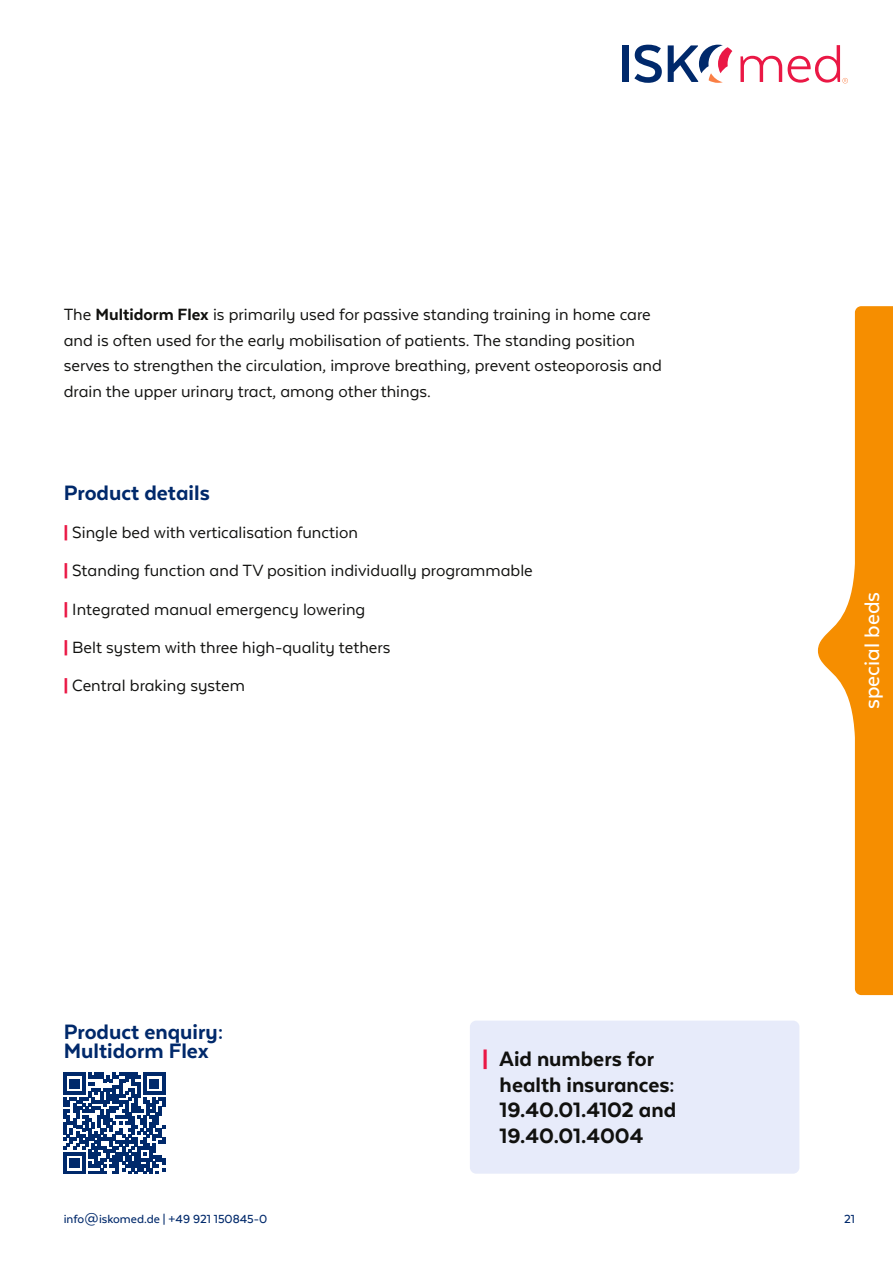
<style>
.page{position:relative;width:893px;height:1263px;background:#fff}
.page>*{position:absolute;margin:0;border:0;box-sizing:border-box;transform-origin:0 0}
.t1{font:800 24px "Texta Alt";color:#11110f}
.t2{font:800 24px "Texta Alt";color:#00296b}
.t3{font:500 24px "Texta Alt";color:#fff}
.erster_Infotext_ALLGEMEIN_-_12_5_Pt{font:18.75px/25.5px "Texta Alt";color:#11110f}
.t4{font:500 13.5px "Texta Alt";color:#00296b}
.s1{font-weight:800}
.s2{font-weight:900;color:#ea1845}
</style>
<div class="page">
<svg style="left:818px;top:306px;width:75px;height:689px;fill:#f68e00"></svg>
<div style="left:470px;top:1020px;width:329px;height:154px;background:#e7ebfa;border-radius:6px"></div>
<div style="left:622px;top:45px;width:7px;height:37px;background:#00296b"></div>
<svg style="left:634px;top:45px;width:28px;height:38px"></svg>
<svg style="left:740px;top:56px;width:42px;height:26px"></svg>
<svg style="left:668px;top:45px;width:64px;height:38px"></svg>
<svg style="left:788px;top:45px;width:60px;height:38px"></svg>
<svg style="left:64px;top:1073px;width:101px;height:101px"></svg>
<p class="erster_Infotext_ALLGEMEIN_-_12_5_Pt" style="left:64px;top:302px;width:600px">The <span class="s1">Multidorm Flex</span> is primarily used for passive standing training in home care and is often used for the early mobilisation of patients. The standing position serves to strengthen the circulation, improve breathing, prevent osteoporosis and drain the upper urinary tract, among other things.</p>
<p class="t2" style="left:64px;top:480px;width:148px">Product details</p>
<p class="erster_Infotext_ALLGEMEIN_-_12_5_Pt" style="left:64px;top:520px;width:296px"><span class="s2">|</span> Single bed with verticalisation function</p>
<p class="erster_Infotext_ALLGEMEIN_-_12_5_Pt" style="left:64px;top:558px;width:471px"><span class="s2">|</span> Standing function and TV position individually programmable</p>
<p class="erster_Infotext_ALLGEMEIN_-_12_5_Pt" style="left:64px;top:596px;width:303px"><span class="s2">|</span> Integrated manual emergency lowering</p>
<p class="erster_Infotext_ALLGEMEIN_-_12_5_Pt" style="left:64px;top:634px;width:328px"><span class="s2">|</span> Belt system with three high-quality tethers</p>
<p class="erster_Infotext_ALLGEMEIN_-_12_5_Pt" style="left:64px;top:673px;width:183px"><span class="s2">|</span> Central braking system</p>
<p class="t3" style="left:860px;top:709px;width:119px;rotate:-90deg">special beds</p>
<p class="t2" style="left:64px;top:1019px;width:161px">Product enquiry:</p>
<p class="t2" style="left:64px;top:1038px;width:146px">Multidorm Flex</p>
<p class="t1" style="left:483px;top:1046px;width:173px"><span class="s2">|</span> Aid numbers for</p>
<p class="t1" style="left:500px;top:1072px;width:177px">health insurances:</p>
<p class="t1" style="left:500px;top:1097px;width:178px">19.40.01.4102 and</p>
<p class="t1" style="left:500px;top:1123px;width:145px">19.40.01.4004</p>
<p class="t4" style="left:64px;top:1212px;width:205px">info@iskomed.de | +49 921 150845-0</p>
<p class="t4" style="left:844px;top:1212px;width:12px">21</p>
</div>
